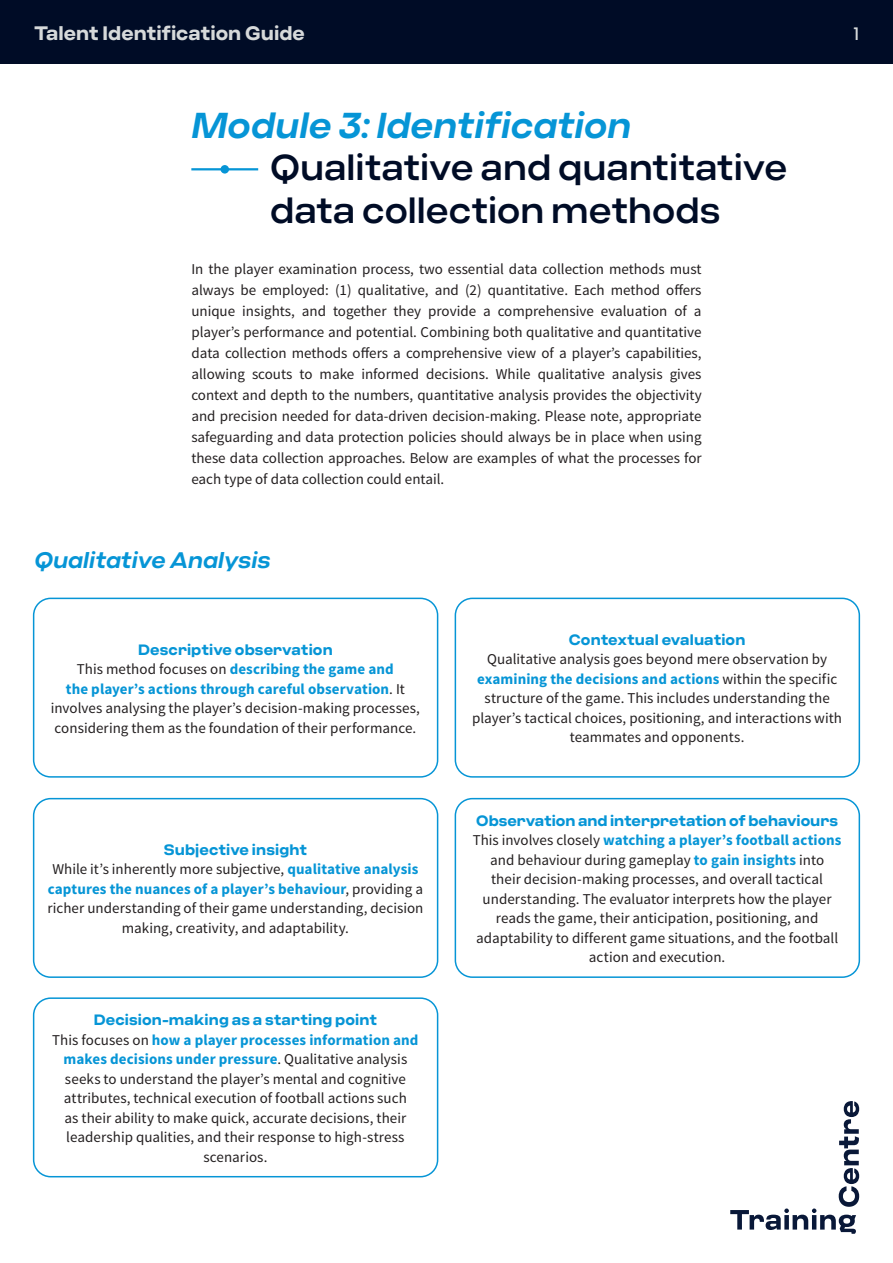
<style>
.page{position:relative;width:893px;height:1263px;background:#fff}
.page>*{position:absolute;margin:0;border:0;box-sizing:border-box;transform-origin:0 0}
.t1{font:500 36px/43.2px "Criteria CF";color:#000c26}
.t2{font:italic 600 36px "Criteria CF";color:#0695d6}
.t3{font:italic 600 22.5px "Criteria CF";color:#0695d6}
.t4{font:700 19.5px "Criteria CF";color:#d6d9da}
.t5{font:18px "Criteria CF";color:#d6d9da}
.t6{font:15px/19.5px "Source Sans Pro";color:#231f20;text-align:center}
.t7{font:700 15px "Criteria CF";letter-spacing:.005em;color:#0695d6}
.s1{font-weight:700;color:#0695d6}
</style>
<div class="page">
<div style="left:0;top:0;width:893px;height:64px;background:#000c26"></div>
<svg style="left:730px;top:1101px;width:129px;height:133px"></svg>
<div style="left:221px;top:165px;width:8px;height:9px;background:#0695d6;border-radius:50%"></div>
<hr style="left:191px;top:168px;width:67px;height:2px;background:#0695d6">
<div style="left:33px;top:598px;width:405px;height:180px;border:2px solid #0695d6;border-radius:17px"></div>
<div style="left:33px;top:798px;width:405px;height:180px;border:2px solid #0695d6;border-radius:17px"></div>
<div style="left:33px;top:997px;width:405px;height:180px;border:2px solid #0695d6;border-radius:17px"></div>
<div style="left:455px;top:598px;width:405px;height:180px;border:2px solid #0695d6;border-radius:17px"></div>
<div style="left:455px;top:798px;width:405px;height:180px;border:2px solid #0695d6;border-radius:17px"></div>
<h3 class="t4" style="left:34px;top:22px;width:272px">Talent Identification Guide</h3>
<p class="t5" style="left:853px;top:23px;width:7px">1</p>
<h1 class="t2" style="left:191px;top:104px;width:442px">Module 3: Identification</h1>
<h1 class="t1" style="left:270px;top:146px;width:519px">Qualitative and quantitative data collection methods</h1>
<p class="t6" style="left:191px;top:259px;width:512px;line-height:21px;text-align:justify">In the player examination process, two essential data collection methods must always be employed: (1) qualitative, and (2) quantitative. Each method offers unique insights, and together they provide a comprehensive evaluation of a player’s performance and potential. Combining both qualitative and quantitative data collection methods offers a comprehensive view of a player’s capabilities, allowing scouts to make informed decisions. While qualitative analysis gives context and depth to the numbers, quantitative analysis provides the objectivity and precision needed for data-driven decision-making. Please note, appropriate safeguarding and data protection policies should always be in place when using these data collection approaches. Below are examples of what the processes for each type of data collection could entail.</p>
<h2 class="t3" style="left:34px;top:547px;width:238px">Qualitative Analysis</h2>
<p class="t7" style="left:138px;top:640px;width:196px">Descriptive observation</p>
<p class="t6" style="left:51px;top:660px;width:371px">This method focuses on <span class="s1">describing the game and<br>the player’s actions through careful observation</span>. It involves analysing the player’s decision-making processes, considering them as the foundation of their performance.</p>
<p class="t7" style="left:164px;top:841px;width:145px">Subjective insight</p>
<p class="t6" style="left:47px;top:860px;width:377px">While it’s inherently more subjective, <span class="s1">qualitative analysis captures the nuances of a player’s behaviour</span>, providing a richer understanding of their game understanding, decision making, creativity, and adaptability.</p>
<p class="t7" style="left:94px;top:1011px;width:285px">Decision-making as a starting point</p>
<p class="t6" style="left:52px;top:1030px;width:368px">This focuses on <span class="s1">how a player processes information and makes decisions under pressure</span>. Qualitative analysis seeks to understand the player’s mental and cognitive attributes, technical execution of football actions such<br>as their ability to make quick, accurate decisions, their leadership qualities, and their response to high-stress scenarios.</p>
<p class="t7" style="left:569px;top:631px;width:178px">Contextual evaluation</p>
<p class="t6" style="left:472px;top:650px;width:371px">Qualitative analysis goes beyond mere observation by <span class="s1">examining the decisions and actions</span> within the specific structure of the game. This includes understanding the player’s tactical choices, positioning, and interactions with teammates and opponents.</p>
<p class="t7" style="left:476px;top:811px;width:363px">Observation and interpretation of behaviours</p>
<p class="t6" style="left:473px;top:831px;width:370px">This involves closely <span class="s1">watching a player’s football actions </span>and behaviour during gameplay <span class="s1">to gain insights</span> into<br>their decision-making processes, and overall tactical understanding. The evaluator interprets how the player reads the game, their anticipation, positioning, and adaptability to different game situations, and the football action and execution.</p>
</div>
